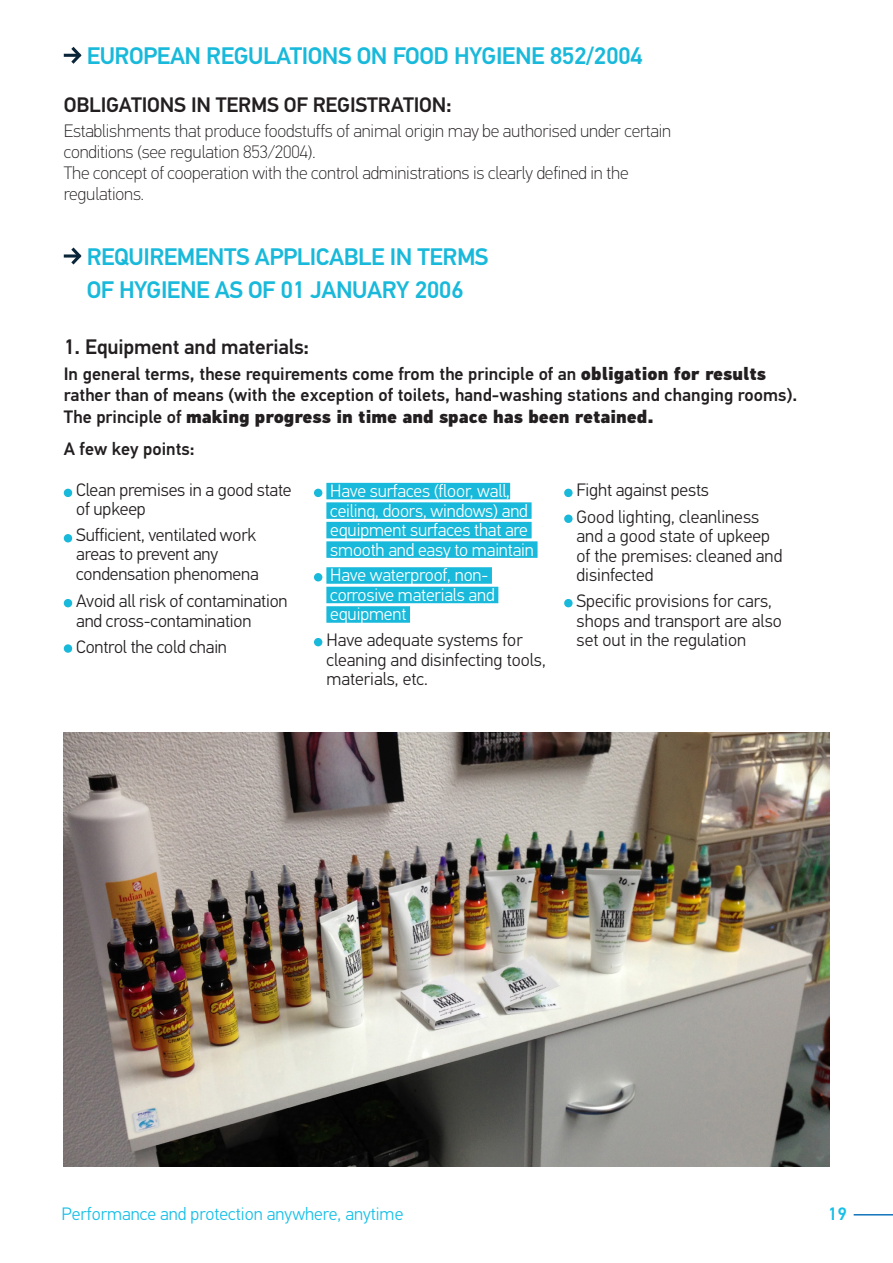
<style>
.page{position:relative;width:893px;height:1263px;background:#fff}
.page>*{position:absolute;margin:0;border:0;box-sizing:border-box;transform-origin:0 0}
.t1{font:500 24px/33px "PF Din Text Pro";letter-spacing:-.02em;color:#18b9da}
.t2{font:500 21px "PF Din Text Pro";letter-spacing:-.01em;color:#231f20}
.t3{font:300 18px/19.5px "PF Din Text Pro";color:#231f20}
.t4{font:500 18px/21.6px "PF Din Text Pro";color:#231f20}
.t5{font:100 18px "PF Din Text Pro";letter-spacing:-.01em;color:#231f20}
.t6{font:300 18px/19.5px "PF Din Text Pro";letter-spacing:-.01em;color:#fff}
.t7{font:300 18px "PF Din Text Pro";color:#16bfe8}
.t8{font:500 18px "PF Din Text Pro";color:#16bfe8}
.s1{font-weight:900}
</style>
<div class="page">
<img style="left:64px;top:732px;width:765px;height:434px">
<div style="left:64px;top:489px;width:8px;height:8px;border:2px solid #18b9da;border-radius:50%"></div>
<div style="left:65px;top:535px;width:6px;height:7px;background:#18b9da;border-radius:50%"></div>
<div style="left:64px;top:534px;width:8px;height:8px;border:2px solid #18b9da;border-radius:50%"></div>
<div style="left:64px;top:599px;width:8px;height:8px;border:2px solid #18b9da;border-radius:50%"></div>
<div style="left:65px;top:645px;width:6px;height:7px;background:#18b9da;border-radius:50%"></div>
<div style="left:64px;top:644px;width:8px;height:9px;border:2px solid #18b9da;border-radius:50%"></div>
<div style="left:326px;top:483px;width:184px;height:16px;background:#18b9da"></div>
<div style="left:326px;top:502px;width:206px;height:17px;background:#18b9da"></div>
<div style="left:326px;top:522px;width:206px;height:16px;background:#18b9da"></div>
<div style="left:326px;top:541px;width:212px;height:17px;background:#18b9da"></div>
<div style="left:326px;top:567px;width:166px;height:17px;background:#18b9da"></div>
<div style="left:326px;top:587px;width:172px;height:16px;background:#18b9da"></div>
<div style="left:326px;top:606px;width:84px;height:17px;background:#18b9da"></div>
<div style="left:314px;top:489px;width:8px;height:8px;border:2px solid #18b9da;border-radius:50%"></div>
<div style="left:315px;top:574px;width:6px;height:7px;background:#18b9da;border-radius:50%"></div>
<div style="left:314px;top:573px;width:8px;height:8px;border:2px solid #18b9da;border-radius:50%"></div>
<div style="left:314px;top:638px;width:8px;height:8px;border:2px solid #18b9da;border-radius:50%"></div>
<div style="left:565px;top:490px;width:7px;height:6px;background:#18b9da;border-radius:50%"></div>
<div style="left:564px;top:489px;width:9px;height:8px;border:2px solid #18b9da;border-radius:50%"></div>
<div style="left:565px;top:515px;width:7px;height:7px;background:#18b9da;border-radius:50%"></div>
<div style="left:564px;top:515px;width:9px;height:8px;border:2px solid #18b9da;border-radius:50%"></div>
<div style="left:565px;top:600px;width:7px;height:6px;background:#18b9da;border-radius:50%"></div>
<div style="left:564px;top:599px;width:9px;height:8px;border:2px solid #18b9da;border-radius:50%"></div>
<hr style="left:64px;top:54px;width:16px;height:3px;background:#0a2538">
<svg style="left:68px;top:46px;width:14px;height:18px"></svg>
<svg style="left:64px;top:254px;width:4px;height:4px"></svg>
<svg style="left:68px;top:247px;width:14px;height:18px"></svg>
<hr style="left:854px;top:1214px;width:39px;height:1px;background:#1074bc">
<p class="t1" style="left:87px;top:39px;width:558px">EUROPEAN REGULATIONS ON FOOD HYGIENE 852/2004</p>
<p class="t2" style="left:64px;top:92px;width:389px">OBLIGATIONS IN TERMS OF REGISTRATION:</p>
<p class="t5" style="left:64px;top:120px;width:609px">Establishments that produce foodstuffs of animal origin may be authorised under certain</p>
<p class="t5" style="left:64px;top:141px;width:253px">conditions (see regulation 853/2004).</p>
<p class="t5" style="left:64px;top:162px;width:566px">The concept of cooperation with the control administrations is clearly defined in the</p>
<p class="t5" style="left:64px;top:183px;width:82px">regulations.</p>
<p class="t1" style="left:87px;top:240px;width:403px">REQUIREMENTS APPLICABLE IN TERMS<br>OF HYGIENE AS OF 01 JANUARY 2006</p>
<p class="t2" style="left:64px;top:334px;width:247px">1. Equipment and materials:</p>
<p class="t4" style="left:64px;top:363px;width:735px">In general terms, these requirements come from the principle of an <span class="s1">obligation for results </span>rather than of means (with the exception of toilets, hand-washing stations and changing rooms).<br>The principle of <span class="s1">making progress in time and space has been retained.</span></p>
<p class="t4" style="left:64px;top:438px;width:132px">A few key points:</p>
<p class="t3" style="left:76px;top:480px;width:217px">Clean premises in a good state of upkeep</p>
<p class="t3" style="left:76px;top:525px;width:184px">Sufficient, ventilated work areas to prevent any condensation phenomena</p>
<p class="t3" style="left:76px;top:592px;width:213px">Avoid all risk of contamination and cross-contamination</p>
<p class="t3" style="left:76px;top:637px;width:152px">Control the cold chain</p>
<p class="t6" style="left:330px;top:481px;width:205px">Have surfaces (floor, wall, ceiling, doors, windows) and equipment surfaces that are smooth and easy to maintain</p>
<p class="t6" style="left:330px;top:566px;width:166px">Have waterproof, non&shy;corrosive materials and equipment</p>
<p class="t3" style="left:326px;top:631px;width:221px">Have adequate systems for cleaning and disinfecting tools, materials, etc.</p>
<p class="t3" style="left:577px;top:480px;width:134px">Fight against pests</p>
<p class="t3" style="left:577px;top:507px;width:207px">Good lighting, cleanliness and a good state of upkeep of the premises: cleaned and disinfected</p>
<p class="t3" style="left:577px;top:592px;width:207px">Specific provisions for cars, shops and transport are also set out in the regulation</p>
<p class="t7" style="left:62px;top:1204px;width:343px">Performance and protection anywhere, anytime</p>
<p class="t8" style="left:828px;top:1203px;width:20px">19</p>
</div>
